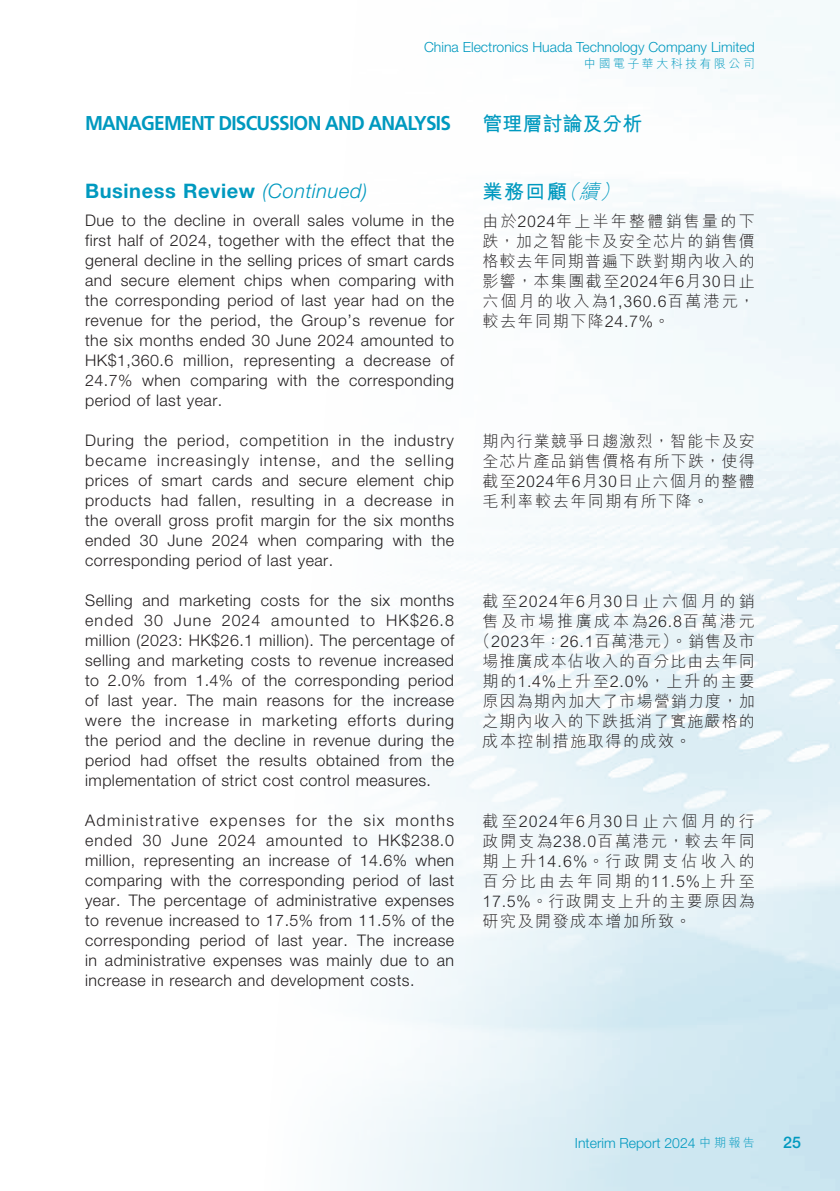
<style>
.page{position:relative;width:840px;height:1191px;background:#fff}
.page>*{position:absolute;margin:0;border:0;box-sizing:border-box;transform-origin:0 0}
.t1{font:700 20px "Frutiger LT Std";letter-spacing:-.04em;color:#0099bf;scale:.95 1}
.t2{font:700 20px "Helvetica Neue LT Std";letter-spacing:.03em;color:#0099bf}
.t3{font:700 20px "M Hei HK";color:#0099bf}
.t4{font:300 16px/20px "Helvetica Neue LT Std";letter-spacing:.03em;color:#231f20;text-align:justify}
.t5{font:300 16px/20px "M Hei HK";letter-spacing:.075em;color:#231f20;text-align:justify}
.t6{font:300 16px "M Hei HK";letter-spacing:.055em;color:#231f20}
.t7{font:300 16px "M Hei HK";letter-spacing:.13em;color:#231f20}
.t8{font:300 16px "M Hei HK";letter-spacing:.165em;color:#231f20}
.t9{font:300 16px "M Hei HK";letter-spacing:.1em;color:#231f20}
.t10{font:500 16px "Helvetica Neue LT Std";color:#0099bf}
.t11{font:300 14px "Helvetica Neue LT Std";color:#0099bf}
.t12{font:300 12px "M Hei HK";letter-spacing:.2em;color:#0099bf}
.s1{font-weight:300;font-style:italic}
.s2{font-family:"M Hei HK";font-size:12px}
</style>
<div class="page">
<p class="t11" style="left:424px;top:39px;width:332px">China Electronics Huada Technology Company Limited</p>
<p class="t12" style="left:584px;top:56px;width:172px">中國電子華大科技有限公司</p>
<p class="t1" style="left:85px;top:111px;width:386px">MANAGEMENT DISCUSSION AND ANALYSIS</p>
<p class="t3" style="left:482px;top:109px;width:161px">管理層討論及分析</p>
<p class="t2" style="left:85px;top:179px;width:283px">Business Review <span class="s1">(Continued)</span></p>
<p class="t4" style="left:85px;top:210px;width:370px">Due to the decline in overall sales volume in the first half of 2024, together with the effect that the general decline in the selling prices of smart cards and secure element chips when comparing with the corresponding period of last year had on the revenue for the period, the Group’s revenue for the six months ended 30 June 2024 amounted to HK$1,360.6 million, representing a decrease of 24.7% when comparing with the corresponding period of last year.</p>
<p class="t4" style="left:85px;top:430px;width:370px">During the period, competition in the industry became increasingly intense, and the selling prices of smart cards and secure element chip products had fallen, resulting in a decrease in the overall gross profit margin for the six months ended 30 June 2024 when comparing with the corresponding period of last year.</p>
<p class="t4" style="left:85px;top:590px;width:370px">Selling and marketing costs for the six months ended 30 June 2024 amounted to HK$26.8 million (2023: HK$26.1 million). The percentage of selling and marketing costs to revenue increased to 2.0% from 1.4% of the corresponding period of last year. The main reasons for the increase were the increase in marketing efforts during the period and the decline in revenue during the period had offset the results obtained from the implementation of strict cost control measures.</p>
<p class="t4" style="left:85px;top:810px;width:370px">Administrative expenses for the six months ended 30 June 2024 amounted to HK$238.0 million, representing an increase of 14.6% when comparing with the corresponding period of last year. The percentage of administrative expenses to revenue increased to 17.5% from 11.5% of the corresponding period of last year. The increase in administrative expenses was mainly due to an increase in research and development costs.</p>
<p class="t3" style="left:482px;top:177px;width:145px">業務回顧<span class="s1">（續）</span></p>
<p class="t5" style="left:482px;top:211px;width:274px">由於2024年上半年整體銷售量的下跌，加之智能卡及安全芯片的銷售價格較去年同期普遍下跌對期內收入的影響，本集團截至2024年6月30日止六個月的收入為1,360.6百萬港元，較去年同期下降24.7%。</p>
<p class="t5" style="left:482px;top:431px;width:274px">期內行業競爭日趨激烈，智能卡及安全芯片產品銷售價格有所下跌，使得截至2024年6月30日止六個月的整體毛利率較去年同期有所下降。</p>
<p class="t5" style="left:482px;top:591px;width:274px">截至2024年6月30日止六個月的銷</p>
<p class="t8" style="left:482px;top:610px;width:274px">售及市場推廣成本為26.8百萬港元</p>
<p class="t6" style="left:474px;top:630px;width:282px">（2023年：26.1百萬港元）。銷售及市</p>
<p class="t5" style="left:482px;top:651px;width:274px">場推廣成本佔收入的百分比由去年同</p>
<p class="t7" style="left:482px;top:670px;width:274px">期的1.4%上升至2.0%，上升的主要</p>
<p class="t5" style="left:482px;top:691px;width:274px">原因為期內加大了市場營銷力度，加</p>
<p class="t5" style="left:482px;top:711px;width:274px">之期內收入的下跌抵消了實施嚴格的</p>
<p class="t9" style="left:482px;top:730px;width:210px">成本控制措施取得的成效。</p>
<p class="t5" style="left:482px;top:811px;width:274px">截至2024年6月30日止六個月的行政開支為238.0百萬港元，較去年同期上升14.6%。行政開支佔收入的百分比由去年同期的11.5%上升至17.5%。行政開支上升的主要原因為研究及開發成本增加所致。</p>
<p class="t11" style="left:574px;top:1134px;width:181px">Interim Report 2024 <span class="s2">中期報告</span></p>
<p class="t10" style="left:782px;top:1132px;width:19px">25</p>
</div>
